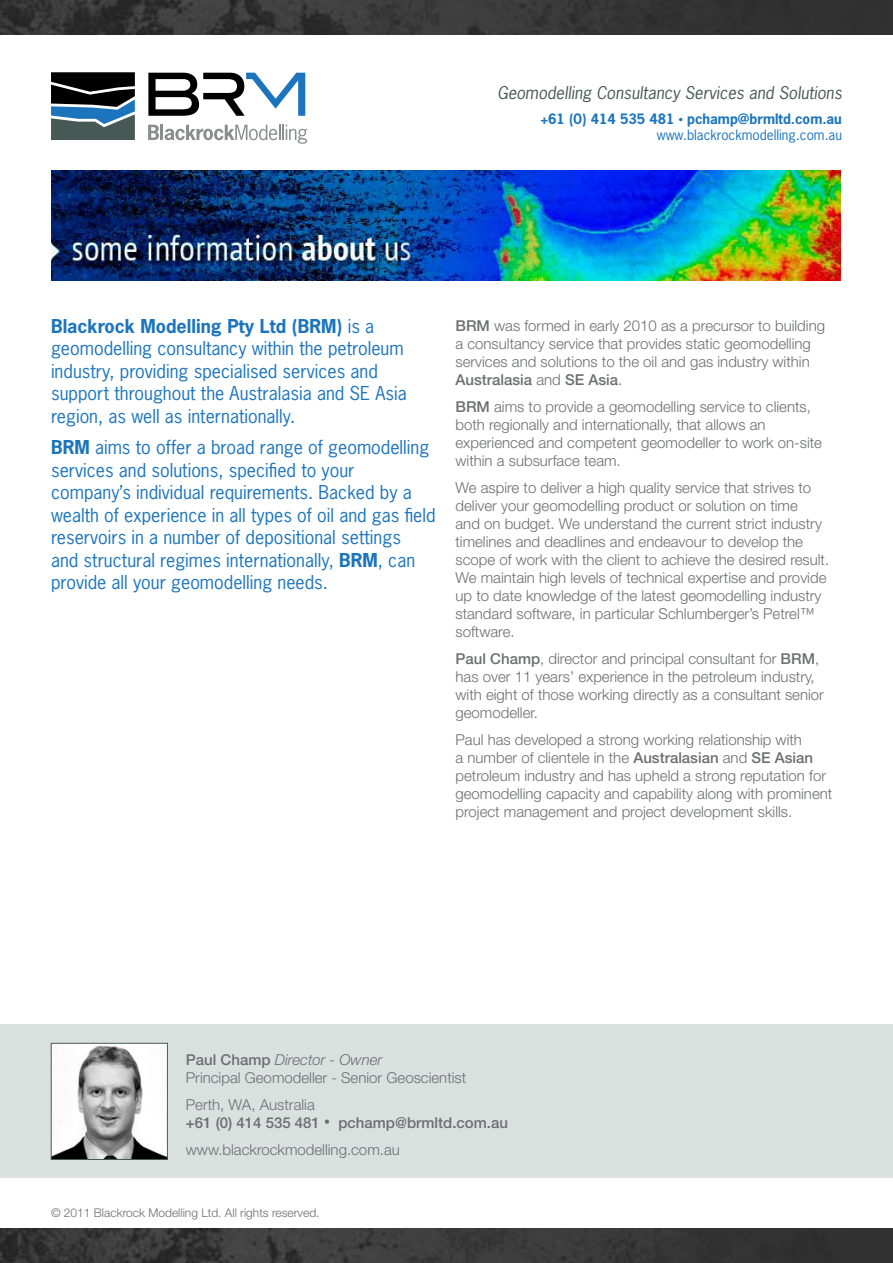
<style>
.page{position:relative;width:893px;height:1263px;background:#fff}
.page>*{position:absolute;margin:0;border:0;box-sizing:border-box;transform-origin:0 0}
.t1{font:18px/22.5px "News Gothic Std";color:#1c75bc}
.t2{font:italic 16.5px "News Gothic Std";color:#475954}
.t3{font:300 15px/18px "Helvetica Neue";color:#6d6e71}
.t4{font:500 15px/18px "Helvetica Neue";color:#6d6e71}
.t5{font:700 13.5px/16.2px "News Gothic Std";color:#1c75bc;text-align:right}
.t6{font:300 12px "Helvetica Neue";color:#6d6e71}
.s1{font-size:9px}
.s2{font-weight:400}
.s3{font-weight:700}
.s4{font-weight:500}
.s5{font-style:italic}
.s6{font-weight:300}
.s7{font-size:12px}
</style>
<div class="page">
<svg style="left:51px;top:72px;width:84px;height:68px;background:#3a4d58"></svg>
<svg style="left:148px;top:73px;width:157px;height:43px"></svg>
<svg style="left:148px;top:125px;width:11px;height:15px"></svg>
<hr style="left:160px;top:125px;width:3px;height:15px;background:#8a8c8e">
<svg style="left:165px;top:125px;width:142px;height:19px"></svg>
<div style="left:0;top:1025px;width:893px;height:153px;background:#d9e0de"></div>
<img style="left:51px;top:170px;width:790px;height:110px">
<img style="left:53px;top:1045px;width:113px;height:113px">
<div style="left:51px;top:1043px;width:117px;height:117px;border:1px solid #475954"></div>
<img style="left:0;top:1229px;width:893px;height:34px">
<img style="left:0;top:0;width:893px;height:34px">
<p class="t2" style="left:497px;top:82px;width:346px">Geomodelling Consultancy Services and Solutions</p>
<p class="t5" style="left:540px;top:111px;width:303px">+61 (0) 414 535 481 <span class="s1">•</span> pchamp@brmltd.com.au <span class="s2">www.blackrockmodelling.com.au</span></p>
<p class="t1" style="left:51px;top:315px;width:357px"><span class="s3">Blackrock Modelling Pty Ltd (BRM)</span> is a geomodelling consultancy within the petroleum industry, providing specialised services and support throughout the Australasia and SE Asia region, as well as internationally.</p>
<p class="t1" style="left:51px;top:436px;width:386px"><span class="s3">BRM</span> aims to offer a broad range of geomodelling services and solutions, specified to your company’s individual requirements. Backed by a wealth of experience in all types of oil and gas field reservoirs in a number of depositional settings<br>and structural regimes internationally, <span class="s3">BRM</span>, can provide all your geomodelling needs.</p>
<p class="t3" style="left:455px;top:316px;width:371px"><span class="s4">BRM</span> was formed in early 2010 as a precursor to building a consultancy service that provides static geomodelling services and solutions to the oil and gas industry within <span class="s4">Australasia</span> and <span class="s4">SE Asia</span>.</p>
<p class="t3" style="left:455px;top:397px;width:368px"><span class="s4">BRM</span> aims to provide a geomodelling service to clients, both regionally and internationally, that allows an experienced and competent geomodeller to work on-site within a subsurface team.</p>
<p class="t3" style="left:455px;top:478px;width:375px">We aspire to deliver a high quality service that strives to deliver your geomodelling product or solution on time<br>and on budget. We understand the current strict industry timelines and deadlines and endeavour to develop the scope of work with the client to achieve the desired result.<br>We maintain high levels of technical expertise and provide up to date knowledge of the latest geomodelling industry standard software, in particular Schlumberger’s Petrel™ software.</p>
<p class="t3" style="left:455px;top:649px;width:370px"><span class="s4">Paul Champ</span>, director and principal consultant for <span class="s4">BRM</span>, has over 11 years’ experience in the petroleum industry, with eight of those working directly as a consultant senior geomodeller.</p>
<p class="t3" style="left:455px;top:730px;width:378px">Paul has developed a strong working relationship with<br>a number of clientele in the <span class="s4">Australasian</span> and <span class="s4">SE Asian </span>petroleum industry and has upheld a strong reputation for geomodelling capacity and capability along with prominent project management and project development skills.</p>
<p class="t3" style="left:186px;top:1050px;width:282px"><span class="s4">Paul Champ</span> <span class="s5">Director - Owner<br></span>Principal Geomodeller - Senior Geoscientist</p>
<p class="t4" style="left:186px;top:1095px;width:324px"><span class="s6">Perth, WA, Australia<br></span>+61 (0) 414 535 481 <span class="s7">•</span> pchamp@brmltd.com.au</p>
<p class="t3" style="left:186px;top:1140px;width:215px">www.blackrockmodelling.com.au</p>
<p class="t6" style="left:51px;top:1205px;width:270px">© 2011 Blackrock Modelling Ltd. All rights reserved.</p>
</div>
